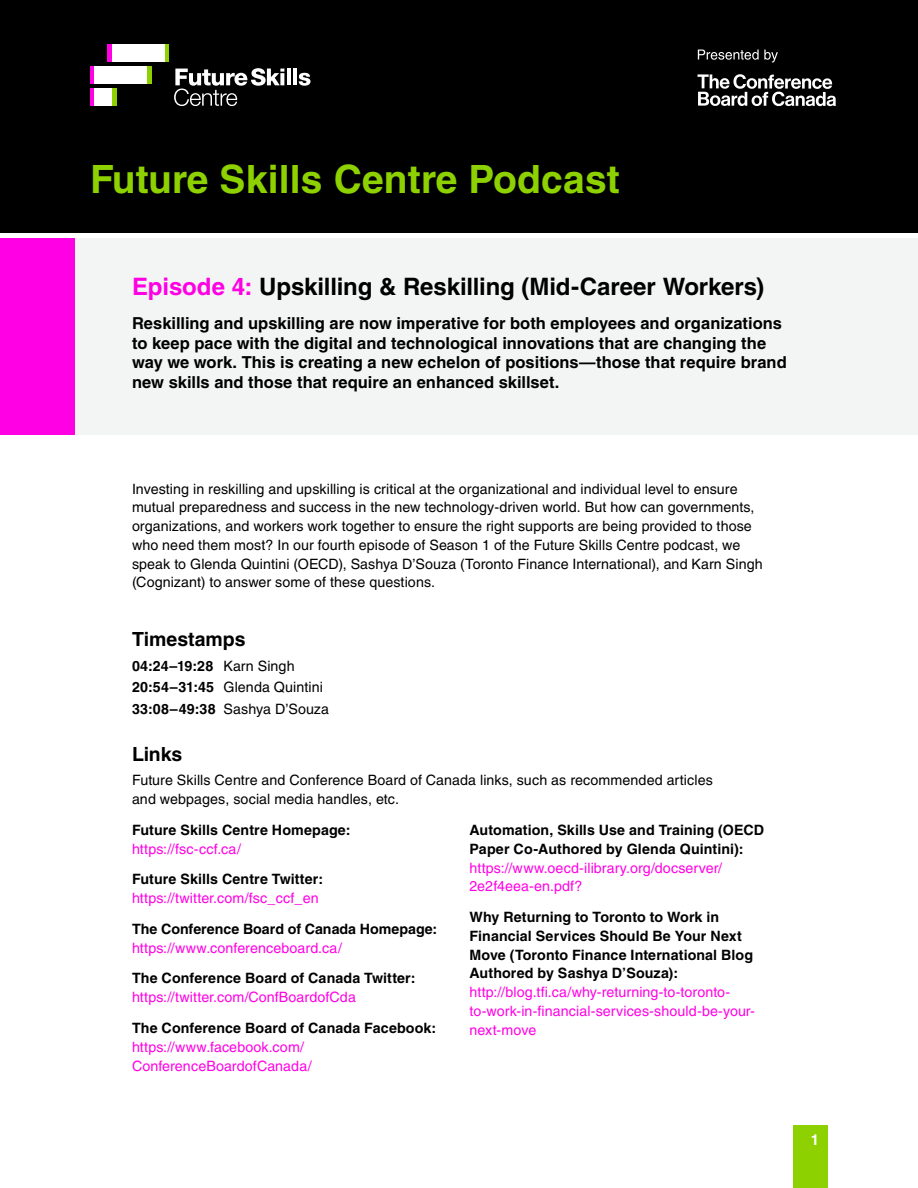
<style>
.page{position:relative;width:918px;height:1188px;background:#fff}
.page>*{position:absolute;margin:0;border:0;box-sizing:border-box;transform-origin:0 0}
.t1{font:700 39px "Helvetica LT Std";letter-spacing:.005em;color:#8dd200}
.t2{font:700 24px "Helvetica LT Std";letter-spacing:-.005em;color:#000}
.t3{font:700 19.5px "Helvetica LT Std";letter-spacing:-.005em;color:#000}
.t4{font:700 16.5px/19.5px "Helvetica LT Std";color:#000}
.t5{font:700 15px "Helvetica LT Std";color:#fff}
.t6{font:14.25px/18.8px "Helvetica LT Std";letter-spacing:.005em;color:#000}
.t7{font:700 14.25px/18.8px "Helvetica LT Std";letter-spacing:.005em;color:#000}
.t8{font:14.25px/18.8px "Helvetica LT Std";letter-spacing:.005em;color:#ff00e4}
.s1{color:#ff00e4}
.s2{font-weight:700}
</style>
<div class="page">
<div style="left:0;top:0;width:918px;height:232px;background:#000"></div>
<hr style="left:108px;top:44px;width:4px;height:17px;background:#ff00e4">
<hr style="left:165px;top:44px;width:4px;height:17px;background:#8dd200">
<div style="left:112px;top:44px;width:53px;height:17px;background:#fff"></div>
<hr style="left:90px;top:66px;width:4px;height:18px;background:#ff00e4">
<hr style="left:147px;top:66px;width:4px;height:18px;background:#8dd200">
<div style="left:95px;top:66px;width:52px;height:18px;background:#fff"></div>
<hr style="left:90px;top:88px;width:4px;height:18px;background:#ff00e4">
<hr style="left:112px;top:88px;width:4px;height:18px;background:#8dd200">
<div style="left:94px;top:88px;width:18px;height:18px;background:#fff"></div>
<hr style="left:287px;top:69px;width:4px;height:16px;background:#fff">
<hr style="left:293px;top:69px;width:4px;height:16px;background:#fff">
<svg style="left:299px;top:73px;width:12px;height:13px"></svg>
<svg style="left:174px;top:68px;width:110px;height:38px"></svg>
<svg style="left:698px;top:74px;width:138px;height:32px"></svg>
<svg style="left:698px;top:50px;width:80px;height:12px"></svg>
<div style="left:794px;top:1125px;width:34px;height:63px;background:#8dd200"></div>
<div style="left:0;top:238px;width:918px;height:197px;background:#f3f4f4"></div>
<div style="left:0;top:238px;width:75px;height:197px;background:#ff00e4"></div>
<h1 class="t1" style="left:90px;top:155px;width:531px">Future Skills Centre Podcast</h1>
<h2 class="t2" style="left:132px;top:272px;width:634px"><span class="s1">Episode 4:</span> Upskilling &amp; Reskilling (Mid-Career Workers)</h2>
<p class="t4" style="left:132px;top:313px;width:656px">Reskilling and upskilling are now imperative for both employees and organizations to keep pace with the digital and technological innovations that are changing the way we work. This is creating a new echelon of positions—those that require brand new skills and those that require an enhanced skillset.</p>
<p class="t6" style="left:132px;top:479px;width:632px">Investing in reskilling and upskilling is critical at the organizational and individual level to ensure mutual preparedness and success in the new technology-driven world. But how can governments, organizations, and workers work together to ensure the right supports are being provided to those who need them most? In our fourth episode of Season 1 of the Future Skills Centre podcast, we speak to Glenda Quintini (OECD), Sashya D’Souza (Toronto Finance International), and Karn Singh (Cognizant) to answer some of these questions.</p>
<h3 class="t3" style="left:132px;top:627px;width:115px">Timestamps</h3>
<p class="t6" style="left:132px;top:655px;width:199px;line-height:21.8px"><span class="s2">04:24–19:28</span> Karn Singh<br><span class="s2">20:54–31:45</span> Glenda Quintini<br><span class="s2">33:08–49:38</span> Sashya D’Souza</p>
<h3 class="t3" style="left:132px;top:742px;width:52px">Links</h3>
<p class="t6" style="left:132px;top:771px;width:582px">Future Skills Centre and Conference Board of Canada links, such as recommended articles and webpages, social media handles, etc.</p>
<p class="t7" style="left:132px;top:820px;width:220px">Future Skills Centre Homepage:</p>
<p class="t8" style="left:132px;top:839px;width:111px">https://fsc-ccf.ca/</p>
<p class="t7" style="left:132px;top:870px;width:193px">Future Skills Centre Twitter:</p>
<p class="t8" style="left:132px;top:889px;width:188px">https://twitter.com/fsc_ccf_en</p>
<p class="t7" style="left:132px;top:919px;width:307px">The Conference Board of Canada Homepage:</p>
<p class="t8" style="left:132px;top:938px;width:211px">https://www.conferenceboard.ca/</p>
<p class="t7" style="left:132px;top:969px;width:285px">The Conference Board of Canada Twitter:</p>
<p class="t8" style="left:132px;top:988px;width:225px">https://twitter.com/ConfBoardofCda</p>
<p class="t7" style="left:132px;top:1018px;width:306px">The Conference Board of Canada Facebook:</p>
<p class="t8" style="left:132px;top:1037px;width:181px">https://www.facebook.com/<br>ConferenceBoardofCanada/</p>
<p class="t7" style="left:469px;top:820px;width:296px">Automation, Skills Use and Training (OECD<br>Paper Co-Authored by Glenda Quintini):</p>
<p class="t8" style="left:469px;top:858px;width:254px">https://www.oecd-ilibrary.org/docserver/<br>2e2f4eea-en.pdf?</p>
<p class="t7" style="left:469px;top:907px;width:285px">Why Returning to Toronto to Work in Financial Services Should Be Your Next Move (Toronto Finance International Blog Authored by Sashya D’Souza):</p>
<p class="t8" style="left:469px;top:983px;width:287px">http://blog.tfi.ca/why-returning-to-toronto&shy;to-work-in-financial-services-should-be-your&shy;next-move</p>
<p class="t5" style="left:811px;top:1130px;width:10px">1</p>
</div>
